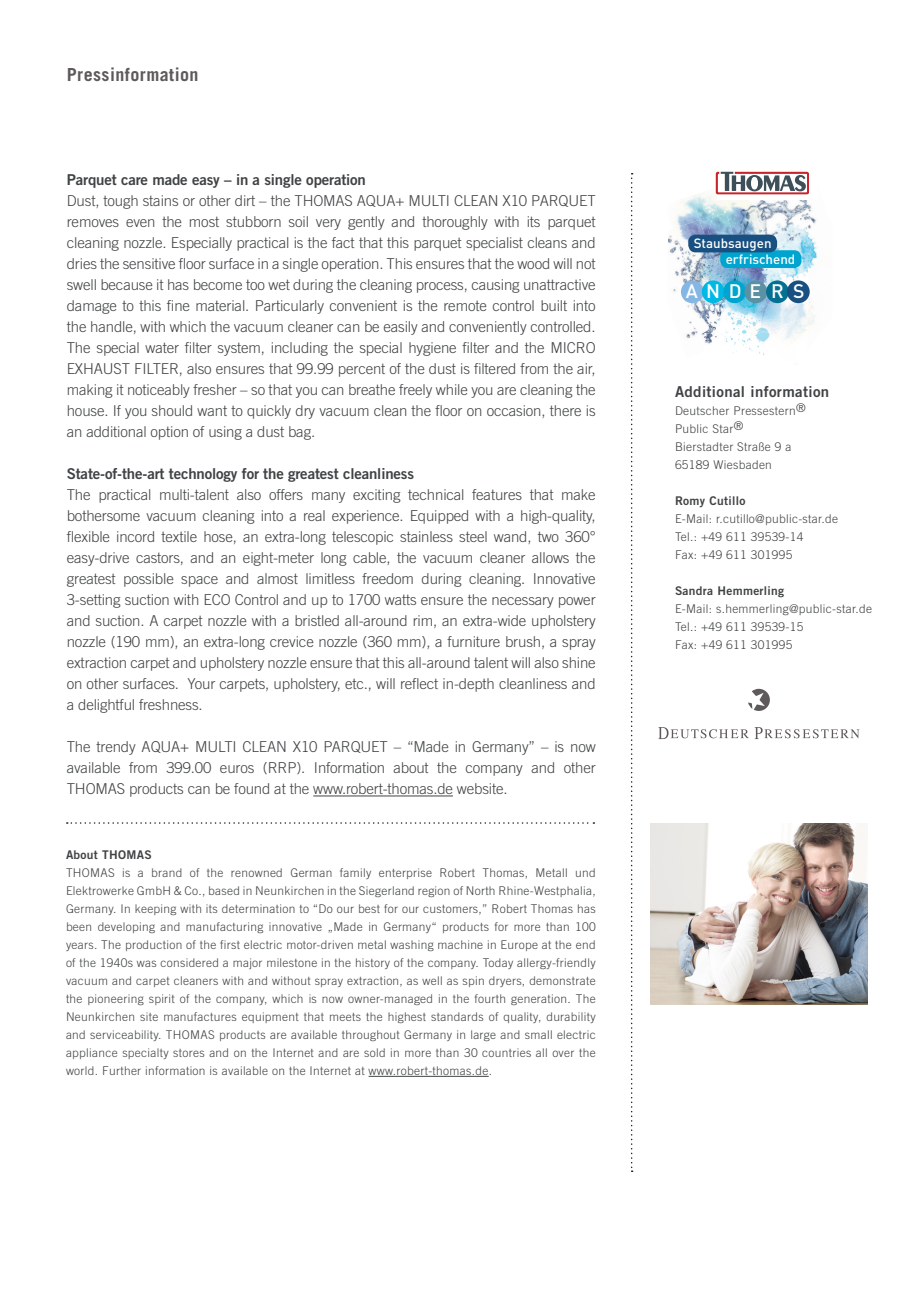
<style>
.page{position:relative;width:919px;height:1289px;background:#fff}
.page>*{position:absolute;margin:0;border:0;box-sizing:border-box;transform-origin:0 0}
.t1{font:500 19.35px "DIN";letter-spacing:.445em;color:#fff}
.t2{font:700 18px "Trade Gothic LT";letter-spacing:.025em;color:#5e5a5a}
.t3{font:300 15px/21px "Trade Gothic LT";letter-spacing:-.01em;color:#404344;text-align:justify}
.t4{font:15px "Trade Gothic LT Bold Two";letter-spacing:-.01em;color:#404344}
.t5{font:15px "Trade Gothic LT Bold Two";letter-spacing:.025em;color:#404344}
.t6{font:500 13.35px "DIN";color:#fff}
.t7{font:300 12px/18px "Trade Gothic LT";letter-spacing:.025em;color:#404344}
.t8{font:12px "Trade Gothic LT Bold Two";letter-spacing:.025em;color:#404344}
.s1{font-family:"Trade Gothic LT Bold Two";font-weight:400}
</style>
<div class="page">
<svg style="left:631px;top:173px;width:1px;height:998px"></svg>
<hr style="left:313px;top:795px;width:140px;height:1px;background:#404344">
<hr style="left:368px;top:1076px;width:120px;height:1px;background:#404344">
<svg style="left:67px;top:822px;width:527px;height:1px"></svg>
<svg style="left:748px;top:688px;width:21px;height:23px"></svg>
<svg style="left:658px;top:727px;width:90px;height:12px"></svg>
<svg style="left:754px;top:727px;width:105px;height:12px"></svg>
<img style="left:807px;top:317px;width:8px;height:9px">
<img style="left:733px;top:343px;width:32px;height:12px">
<img style="left:753px;top:335px;width:15px;height:12px">
<img style="left:763px;top:326px;width:22px;height:12px">
<img style="left:785px;top:326px;width:22px;height:13px">
<img style="left:785px;top:171px;width:23px;height:1px">
<img style="left:796px;top:204px;width:13px;height:6px">
<img style="left:803px;top:205px;width:9px;height:5px">
<img style="left:673px;top:289px;width:13px;height:13px">
<img style="left:686px;top:327px;width:18px;height:12px">
<svg style="left:698px;top:315px;width:6px;height:15px"></svg>
<img style="left:677px;top:199px;width:14px;height:21px">
<img style="left:691px;top:193px;width:21px;height:27px">
<img style="left:668px;top:235px;width:4px;height:18px">
<img style="left:672px;top:220px;width:27px;height:33px">
<img style="left:699px;top:215px;width:6px;height:20px">
<img style="left:672px;top:253px;width:8px;height:24px">
<img style="left:680px;top:245px;width:16px;height:31px">
<img style="left:677px;top:278px;width:11px;height:13px">
<img style="left:688px;top:274px;width:3px;height:7px">
<img style="left:778px;top:206px;width:24px;height:16px">
<img style="left:797px;top:210px;width:16px;height:17px">
<img style="left:796px;top:227px;width:6px;height:5px">
<img style="left:802px;top:218px;width:14px;height:22px">
<img style="left:686px;top:299px;width:18px;height:16px">
<img style="left:712px;top:195px;width:7px;height:18px">
<img style="left:719px;top:204px;width:6px;height:9px">
<img style="left:705px;top:213px;width:20px;height:22px">
<img style="left:725px;top:204px;width:28px;height:31px">
<img style="left:753px;top:204px;width:25px;height:23px">
<img style="left:696px;top:252px;width:10px;height:21px">
<img style="left:706px;top:252px;width:16px;height:7px">
<img style="left:733px;top:227px;width:27px;height:8px">
<img style="left:760px;top:222px;width:36px;height:20px">
<svg style="left:792px;top:232px;width:11px;height:10px"></svg>
<img style="left:691px;top:273px;width:13px;height:26px">
<img style="left:775px;top:242px;width:20px;height:8px">
<img style="left:795px;top:240px;width:23px;height:19px">
<img style="left:807px;top:258px;width:11px;height:31px">
<img style="left:807px;top:289px;width:8px;height:28px">
<img style="left:811px;top:285px;width:7px;height:25px">
<img style="left:704px;top:320px;width:24px;height:24px">
<img style="left:730px;top:335px;width:22px;height:8px">
<img style="left:738px;top:330px;width:25px;height:5px">
<img style="left:704px;top:308px;width:17px;height:12px">
<img style="left:721px;top:320px;width:7px;height:4px">
<img style="left:704px;top:259px;width:103px;height:49px">
<img style="left:715px;top:307px;width:14px;height:11px">
<img style="left:729px;top:307px;width:26px;height:22px">
<img style="left:755px;top:307px;width:26px;height:25px">
<img style="left:781px;top:307px;width:26px;height:19px">
<div style="left:720px;top:250px;width:81px;height:18px;background:#00a5cf;border-radius:7px"></div>
<div style="left:688px;top:235px;width:89px;height:17px;background:#185081;border-radius:7px"></div>
<div style="left:681px;top:280px;width:22px;height:23px;background:#84b7e3;border-radius:50%"></div>
<div style="left:701px;top:280px;width:23px;height:23px;background:#00b8e4;border-radius:50%"></div>
<div style="left:723px;top:280px;width:23px;height:23px;background:#00a5cf;border-radius:50%"></div>
<div style="left:744px;top:280px;width:23px;height:23px;background:#5c90a3;border-radius:50%"></div>
<div style="left:766px;top:280px;width:22px;height:23px;background:#057192;border-radius:50%"></div>
<div style="left:786px;top:280px;width:23px;height:23px;background:#185081;border-radius:50%"></div>
<svg style="left:715px;top:172px;width:94px;height:32px"></svg>
<img style="left:650px;top:823px;width:217px;height:181px">
<p class="t2" style="left:67px;top:63px;width:133px">Pressinformation</p>
<p class="t4" style="left:67px;top:170px;width:301px">Parquet care made easy – in a single operation</p>
<p class="t3" style="left:67px;top:190px;width:530px">Dust, tough stains or other dirt – the THOMAS AQUA+ MULTI CLEAN X10 PARQUET removes even the most stubborn soil very gently and thoroughly with its parquet cleaning nozzle. Especially practical is the fact that this parquet specialist cleans and dries the sensitive floor surface in a single operation. This ensures that the wood will not swell because it has become too wet during the cleaning process, causing unattractive damage to this fine material. Particularly convenient is the remote control built into the handle, with which the vacuum cleaner can be easily and conveniently controlled.<br>The special water filter system, including the special hygiene filter and the MICRO EXHAUST FILTER, also ensures that 99.99 percent of the dust is filtered from the air, making it noticeably fresher – so that you can breathe freely while you are cleaning the house. If you should want to quickly dry vacuum clean the floor on occasion, there is an additional option of using a dust bag.</p>
<p class="t4" style="left:67px;top:464px;width:349px">State-of-the-art technology for the greatest cleanliness</p>
<p class="t3" style="left:67px;top:484px;width:530px">The practical multi-talent also offers many exciting technical features that make bothersome vacuum cleaning into a real experience. Equipped with a high-quality, flexible incord textile hose, an extra-long telescopic stainless steel wand, two 360° easy-drive castors, and an eight-meter long cable, the vacuum cleaner allows the greatest possible space and almost limitless freedom during cleaning. Innovative 3-setting suction with ECO Control and up to 1700 watts ensure the necessary power and suction. A carpet nozzle with a bristled all-around rim, an extra-wide upholstery nozzle (190 mm), an extra-long crevice nozzle (360 mm), a furniture brush, a spray extraction carpet and upholstery nozzle ensure that this all-around talent will also shine on other surfaces. Your carpets, upholstery, etc., will reflect in-depth cleanliness and a delightful freshness.</p>
<p class="t3" style="left:67px;top:736px;width:530px">The trendy AQUA+ MULTI CLEAN X10 PARQUET – “Made in Germany” – is now available from 399.00 euros (RRP). Information about the company and other THOMAS products can be found at the www.robert-thomas.de website.</p>
<p class="t8" style="left:66px;top:847px;width:87px">About THOMAS</p>
<p class="t7" style="left:66px;top:863px;width:531px;text-align:justify">THOMAS is a brand of the renowned German family enterprise Robert Thomas, Metall und Elektrowerke GmbH &amp; Co., based in Neunkirchen in the Siegerland region of North Rhine-Westphalia, Germany. In keeping with its determination to “Do our best for our customers,” Robert Thomas has been developing and manufacturing innovative „Made in Germany“ products for more than 100 years. The production of the first electric motor-driven metal washing machine in Europe at the end of the 1940s was considered a major milestone in the history of the company. Today allergy-friendly vacuum and carpet cleaners with and without spray extraction, as well as spin dryers, demonstrate the pioneering spirit of the company, which is now owner-managed in the fourth generation. The Neunkirchen site manufactures equipment that meets the highest standards of quality, durability and serviceability. THOMAS products are available throughout Germany in large and small electric appliance specialty stores and on the Internet and are sold in more than 30 countries all over the world. Further information is available on the Internet at www.robert-thomas.de.</p>
<p class="t6" style="left:693px;top:235px;width:79px">Staubsaugen</p>
<p class="t1" style="left:685px;top:279px;width:120px">ANDERS</p>
<p class="t6" style="left:725px;top:250px;width:71px">erfrischend</p>
<p class="t5" style="left:675px;top:382px;width:156px">Additional information</p>
<p class="t7" style="left:675px;top:401px;width:132px">Deutscher Pressestern®<br>Public Star®</p>
<p class="t7" style="left:675px;top:437px;width:118px">Bierstadter Straße 9 a<br>65189 Wiesbaden</p>
<p class="t7" style="left:675px;top:491px;width:165px"><span class="s1">Romy Cutillo<br></span>E-Mail: r.cutillo@public-star.de</p>
<p class="t7" style="left:675px;top:527px;width:130px">Tel.: +49 611 39539-14<br>Fax: +49 611 301995</p>
<p class="t7" style="left:675px;top:581px;width:198px"><span class="s1">Sandra Hemmerling<br></span>E-Mail: s.hemmerling@public-star.de</p>
<p class="t7" style="left:675px;top:617px;width:130px">Tel.: +49 611 39539-15<br>Fax: +49 611 301995</p>
</div>
